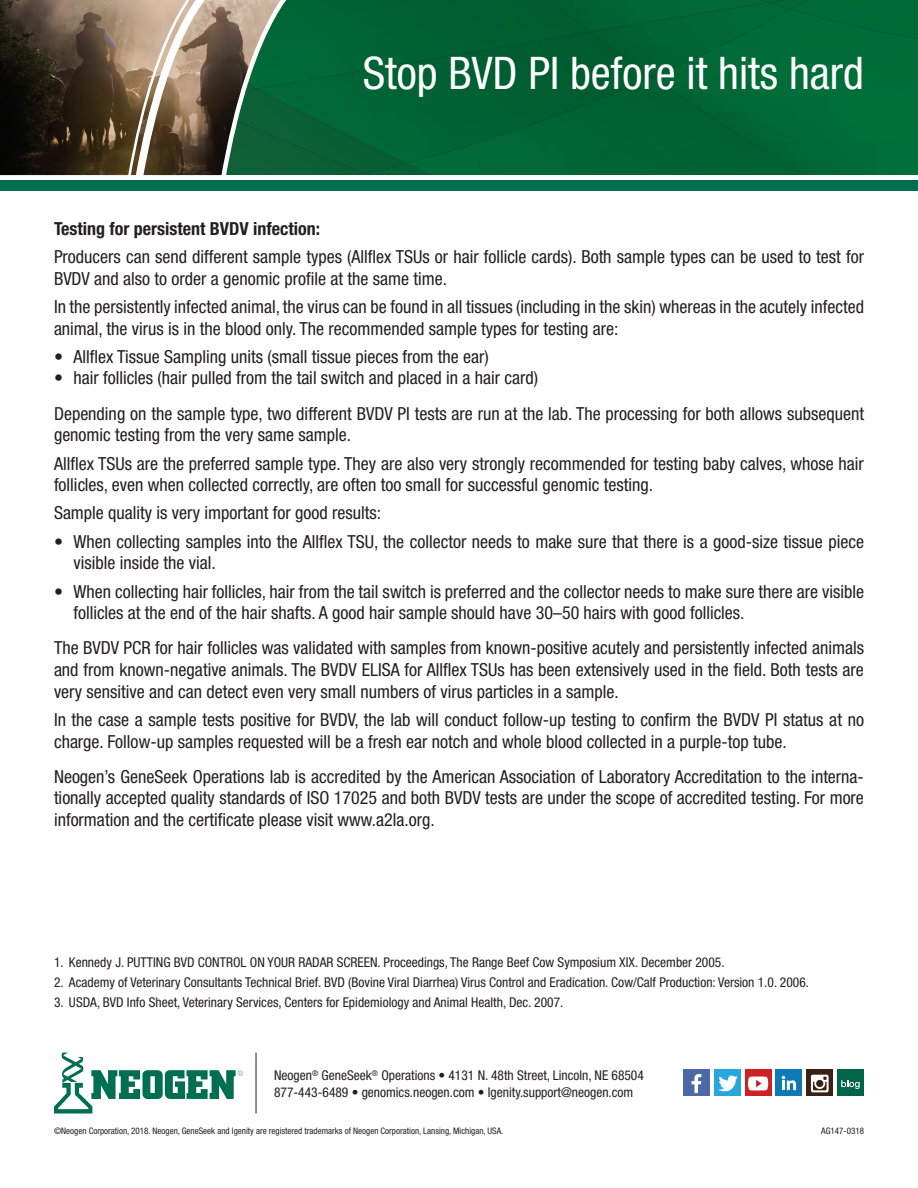
<style>
.page{position:relative;width:918px;height:1188px;background:#fff}
.page>*{position:absolute;margin:0;border:0;box-sizing:border-box;transform-origin:0 0}
.t1{font:condensed 45px "Helvetica Neue";color:#fff}
.t2{font:condensed 18px/21.6px "Helvetica Neue";color:#231f20}
.t3{font:700 condensed 18px "Helvetica Neue";color:#231f20}
.t4{font:condensed 13.5px "Helvetica Neue";color:#231f20}
.t5{font:condensed 9px "Helvetica Neue";color:#231f20}
</style>
<div class="page">
<img style="left:367px;top:174px;width:40px;height:1px">
<div style="left:407px;top:163px;width:246px;height:12px;background:#006735"></div>
<img style="left:653px;top:38px;width:265px;height:137px">
<div style="left:791px;top:0;width:127px;height:38px;background:#006a36"></div>
<img style="left:306px;top:163px;width:101px;height:11px">
<div style="left:306px;top:77px;width:347px;height:86px;background:#006334"></div>
<div style="left:306px;top:0;width:284px;height:89px;background:#006033"></div>
<img style="left:590px;top:9px;width:201px;height:68px">
<img style="left:768px;top:0;width:40px;height:9px">
<img style="left:549px;top:0;width:219px;height:32px">
<img style="left:761px;top:0;width:22px;height:2px">
<img style="left:0;top:0;width:126px;height:175px">
<svg style="left:126px;top:0;width:180px;height:176px;background:#68775c"></svg>
<div style="left:0;top:180px;width:918px;height:11px;background:#006e51"></div>
<svg style="left:54px;top:1053px;width:189px;height:61px"></svg>
<div style="left:714px;top:1070px;width:26px;height:26px;background:#27a6de"></div>
<svg style="left:718px;top:1075px;width:20px;height:17px"></svg>
<div style="left:683px;top:1070px;width:27px;height:26px;background:#4d68a6"></div>
<svg style="left:692px;top:1074px;width:9px;height:19px"></svg>
<div style="left:745px;top:1070px;width:26px;height:26px;background:#cd2027"></div>
<svg style="left:748px;top:1077px;width:20px;height:14px"></svg>
<div style="left:776px;top:1070px;width:26px;height:26px;background:#0f78b7"></div>
<svg style="left:782px;top:1076px;width:14px;height:14px"></svg>
<svg style="left:807px;top:1070px;width:26px;height:26px"></svg>
<svg style="left:811px;top:1075px;width:18px;height:17px"></svg>
<div style="left:837px;top:1070px;width:27px;height:26px;background:#006548"></div>
<svg style="left:841px;top:1080px;width:19px;height:9px"></svg>
<hr style="left:256px;top:1053px;width:1px;height:61px;background:#231f20">
<p class="t1" style="left:363px;top:48px;width:503px">Stop BVD PI before it hits hard</p>
<p class="t3" style="left:54px;top:217px;width:268px">Testing for persistent BVDV infection:</p>
<p class="t2" style="left:54px;top:246px;width:812px">Producers can send different sample types (Allflex TSUs or hair follicle cards). Both sample types can be used to test for<br>BVDV and also to order a genomic profile at the same time.</p>
<p class="t2" style="left:54px;top:296px;width:812px">In the persistently infected animal, the virus can be found in all tissues (including in the skin) whereas in the acutely infected animal, the virus is in the blood only. The recommended sample types for testing are:</p>
<p class="t2" style="left:54px;top:346px;width:436px">• Allflex Tissue Sampling units (small tissue pieces from the ear)</p>
<p class="t2" style="left:54px;top:367px;width:486px">• hair follicles (hair pulled from the tail switch and placed in a hair card)</p>
<p class="t2" style="left:54px;top:402px;width:812px">Depending on the sample type, two different BVDV PI tests are run at the lab. The processing for both allows subsequent genomic testing from the very same sample.</p>
<p class="t2" style="left:54px;top:452px;width:811px">Allflex TSUs are the preferred sample type. They are also very strongly recommended for testing baby calves, whose hair follicles, even when collected correctly, are often too small for successful genomic testing.</p>
<p class="t2" style="left:54px;top:502px;width:329px">Sample quality is very important for good results:</p>
<p class="t2" style="left:74px;top:531px;width:792px;text-indent:-20px">• When collecting samples into the Allflex TSU, the collector needs to make sure that there is a good-size tissue piece visible inside the vial.</p>
<p class="t2" style="left:74px;top:580px;width:792px;text-indent:-20px">• When collecting hair follicles, hair from the tail switch is preferred and the collector needs to make sure there are visible follicles at the end of the hair shafts. A good hair sample should have 30–50 hairs with good follicles.</p>
<p class="t2" style="left:54px;top:637px;width:812px;text-align:justify">The BVDV PCR for hair follicles was validated with samples from known-positive acutely and persistently infected animals and from known-negative animals. The BVDV ELISA for Allflex TSUs has been extensively used in the field. Both tests are very sensitive and can detect even very small numbers of virus particles in a sample.</p>
<p class="t2" style="left:54px;top:709px;width:811px">In the case a sample tests positive for BVDV, the lab will conduct follow-up testing to confirm the BVDV PI status at no charge. Follow-up samples requested will be a fresh ear notch and whole blood collected in a purple-top tube.</p>
<p class="t2" style="left:54px;top:765px;width:812px;text-align:justify">Neogen’s GeneSeek Operations lab is accredited by the American Association of Laboratory Accreditation to the interna&shy;tionally accepted quality standards of ISO 17025 and both BVDV tests are under the scope of accredited testing. For more information and the certificate please visit www.a2la.org.</p>
<p class="t4" style="left:54px;top:954px;width:672px">1. Kennedy J. PUTTING BVD CONTROL ON YOUR RADAR SCREEN. Proceedings, The Range Beef Cow Symposium XIX. December 2005.</p>
<p class="t4" style="left:54px;top:974px;width:757px">2. Academy of Veterinary Consultants Technical Brief. BVD (Bovine Viral Diarrhea) Virus Control and Eradication. Cow/Calf Production: Version 1.0. 2006.</p>
<p class="t4" style="left:54px;top:994px;width:511px">3. USDA, BVD Info Sheet, Veterinary Services, Centers for Epidemiology and Animal Health, Dec. 2007.</p>
<p class="t4" style="left:274px;top:1068px;width:371px">Neogen<sup>®</sup> GeneSeek<sup>®</sup> Operations • 4131 N. 48th Street, Lincoln, NE 68504</p>
<p class="t4" style="left:274px;top:1084px;width:361px">877-443-6489 • genomics.neogen.com • Igenity.support@neogen.com</p>
<p class="t5" style="left:54px;top:1126px;width:451px">©Neogen Corporation, 2018. Neogen, GeneSeek and Igenity are registered trademarks of Neogen Corporation, Lansing, Michigan, USA.</p>
<p class="t5" style="left:821px;top:1126px;width:44px">AG147-0318</p>
</div>
